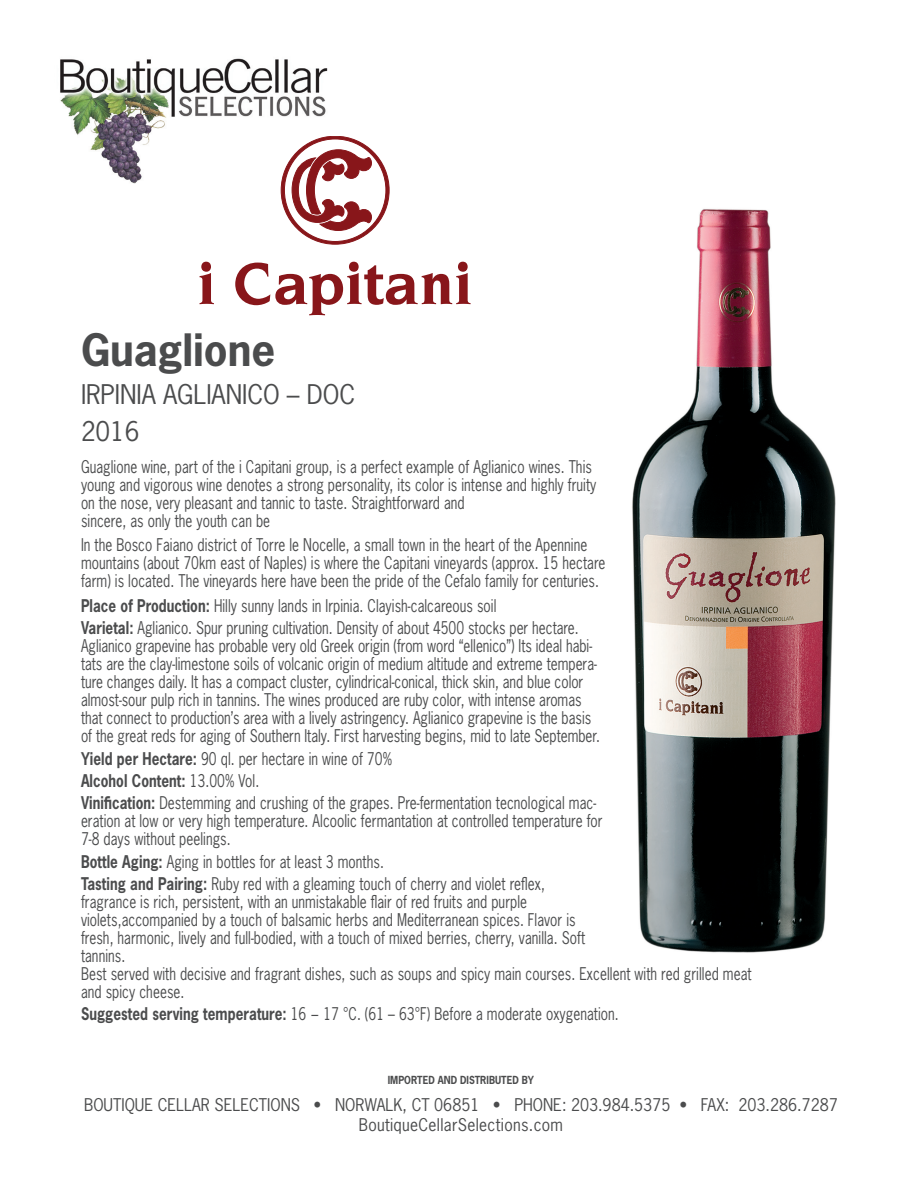
<style>
.page{position:relative;width:918px;height:1188px;background:#fff}
.page>*{position:absolute;margin:0;border:0;box-sizing:border-box;transform-origin:0 0}
.t1{font:700 42px "News Gothic Std";letter-spacing:-.005em;color:#4b4c4d}
.t2{font:25.5px/37.3px "News Gothic Std";letter-spacing:-.005em;color:#4b4c4d}
.t3{font:16.5px/18px "News Gothic Std";letter-spacing:.005em;color:#4b4c4d;scale:.82 1}
.t4{font:16.5px/19.8px "News Gothic Std";letter-spacing:.005em;color:#4b4c4d;text-align:center;scale:.95 1}
.t5{font:700 10.5px "News Gothic Std";color:#4b4c4d;scale:.9 1}
.s1{font-weight:700}
</style>
<div class="page">
<img style="left:60px;top:58px;width:268px;height:128px">
<svg style="left:281px;top:136px;width:108px;height:108px"></svg>
<svg style="left:200px;top:262px;width:14px;height:42px"></svg>
<svg style="left:235px;top:262px;width:236px;height:53px"></svg>
<img style="left:632px;top:209px;width:204px;height:744px">
<h1 class="t1" style="left:81px;top:323px;width:196px">Guaglione</h1>
<h2 class="t2" style="left:81px;top:375px;width:276px">IRPINIA AGLIANICO – DOC<br>2016</h2>
<p class="t3" style="left:81px;top:457px;width:630px">Guaglione wine, part of the i Capitani group, is a perfect example of Aglianico wines. This young and vigorous wine denotes a strong personality, its color is intense and highly fruity on the nose, very pleasant and tannic to taste. Straightforward and<br>sincere, as only the youth can be</p>
<p class="t3" style="left:81px;top:536px;width:641px">In the Bosco Faiano district of Torre le Nocelle, a small town in the heart of the Apennine mountains (about 70km east of Naples) is where the Capitani vineyards (approx. 15 hectare farm) is located. The vineyards here have been the pride of the Cefalo family for centuries.</p>
<p class="t3" style="left:81px;top:595px;width:609px;line-height:22.4px"><span class="s1">Place of Production:</span> Hilly sunny lands in Irpinia. Clayish-calcareous soil<br><span class="s1">Varietal:</span> Aglianico. Spur pruning cultivation. Density of about 4500 stocks per hectare.</p>
<p class="t3" style="left:81px;top:637px;width:635px">Aglianico grapevine has probable very old Greek origin (from word “ellenico”) Its ideal habi&shy;tats are the clay-limestone soils of volcanic origin of medium altitude and extreme tempera&shy;ture changes daily. It has a compact cluster, cylindrical-conical, thick skin, and blue color almost-sour pulp rich in tannins. The wines produced are ruby color, with intense aromas that connect to production’s area with a lively astringency. Aglianico grapevine is the basis of the great reds for aging of Southern Italy. First harvesting begins, mid to late September.</p>
<p class="t3" style="left:81px;top:747px;width:630px;line-height:22.4px"><span class="s1">Yield per Hectare:</span> 90 ql. per hectare in wine of 70%<br><span class="s1">Alcohol Content:</span> 13.00% Vol.<br><span class="s1">Vinification:</span> Destemming and crushing of the grapes. Pre-fermentation tecnological mac-</p>
<p class="t3" style="left:81px;top:812px;width:638px">eration at low or very high temperature. Alcoolic fermantation at controlled temperature for<br>7-8 days without peelings.</p>
<p class="t3" style="left:81px;top:850px;width:567px;line-height:22.4px"><span class="s1">Bottle Aging:</span> Aging in bottles for at least 3 months.<br><span class="s1">Tasting and Pairing:</span> Ruby red with a gleaming touch of cherry and violet reflex,</p>
<p class="t3" style="left:81px;top:893px;width:819px">fragrance is rich, persistent, with an unmistakable flair of red fruits and purple<br>violets,accompanied by a touch of balsamic herbs and Mediterranean spices. Flavor is<br>fresh, harmonic, lively and full-bodied, with a touch of mixed berries, cherry, vanilla. Soft<br>tannins.<br>Best served with decisive and fragrant dishes, such as soups and spicy main courses. Excellent with red grilled meat and spicy cheese.</p>
<p class="t3" style="left:81px;top:1005px;width:657px"><span class="s1">Suggested serving temperature:</span> 16 − 17 °C. (61 – 63°F) Before a moderate oxygenation.</p>
<p class="t5" style="left:388px;top:1073px;width:164px">IMPORTED AND DISTRIBUTED BY</p>
<p class="t4" style="left:84px;top:1095px;width:795px">BOUTIQUE CELLAR SELECTIONS • NORWALK, CT 06851 • PHONE: 203.984.5375 • FAX: 203.286.7287<br>BoutiqueCellarSelections.com</p>
</div>
